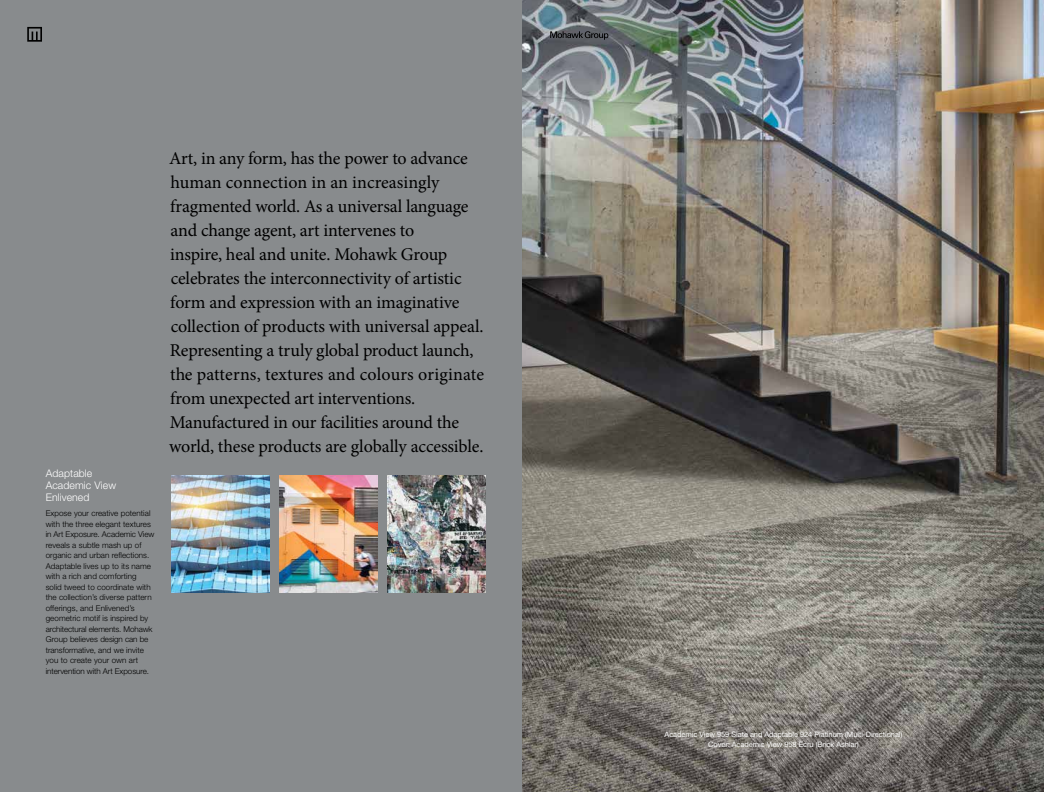
<style>
.page{position:relative;width:1044px;height:792px;background:#fff}
.page>*{position:absolute;margin:0;border:0;box-sizing:border-box;transform-origin:0 0}
.t1{font:18px/24px "Minion Pro";letter-spacing:-.01em;color:#000}
.t2{font:300 10.5px/12px "Helvetica Neue LT Std";letter-spacing:.005em;color:#fff}
.t3{font:300 8px/10.5px "Helvetica Neue LT Std";letter-spacing:.005em;color:#000}
.t4{font:7.5px/10.5px "Helvetica Neue LT Std";letter-spacing:-.01em;color:#fff;text-align:center}
</style>
<div class="page">
<img style="left:522px;top:0;width:522px;height:792px">
<div style="left:0;top:0;width:522px;height:792px;background:#888b8d"></div>
<img style="left:388px;top:476px;width:98px;height:117px">
<img style="left:280px;top:476px;width:98px;height:117px">
<img style="left:171px;top:476px;width:99px;height:117px">
<svg style="left:27px;top:27px;width:15px;height:15px"></svg>
<svg style="left:550px;top:31px;width:58px;height:9px"></svg>
<p class="t2" style="left:46px;top:467px;width:72px">Adaptable<br>Academic View<br>Enlivened</p>
<p class="t3" style="left:46px;top:508px;width:110px">Expose your creative potential with the three elegant textures in Art Exposure. Academic View reveals a subtle mash up of organic and urban reflections.<br>Adaptable lives up to its name with a rich and comforting solid tweed to coordinate with the collection’s diverse pattern offerings, and Enlivened’s geometric motif is inspired by architectural elements. Mohawk<br>Group believes design can be transformative, and we invite you to create your own art intervention with Art Exposure.</p>
<p class="t1" style="left:169px;top:147px;width:317px">Art, in any form, has the power to advance human connection in an increasingly fragmented world. As a universal language and change agent, art intervenes to<br>inspire, heal and unite. Mohawk Group celebrates the interconnectivity of artistic form and expression with an imaginative collection of products with universal appeal.<br>Representing a truly global product launch, the patterns, textures and colours originate from unexpected art interventions.<br>Manufactured in our facilities around the world, these products are globally accessible.</p>
<p class="t4" style="left:665px;top:729px;width:239px">Academic View 959 Slate and Adaptable 924 Platinum (Multi-Directional)<br>Cover: Academic View 958 Ecru (Brick Ashlar)</p>
</div>
